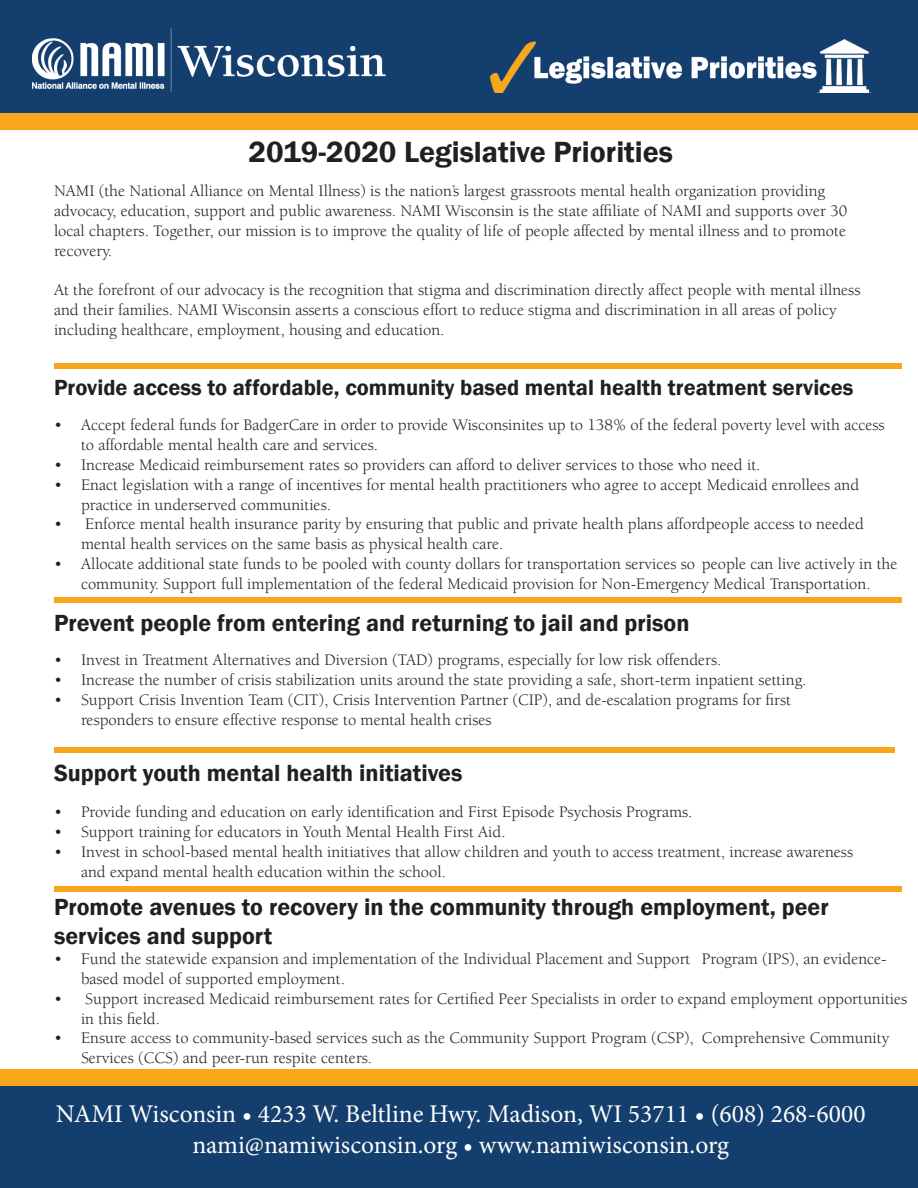
<style>
.page{position:relative;width:918px;height:1188px;background:#fff}
.page>*{position:absolute;margin:0;border:0;box-sizing:border-box;transform-origin:0 0}
.t1{font:600 30px "Franklin Gothic";color:#231f20}
.t2{font:25.5px/30.6px "Minion Pro";color:#fff;text-align:center}
.t3{font:600 24px/28.8px "Franklin Gothic";color:#231f20}
.t4{font:600 22.5px "Franklin Gothic";color:#231f20}
.t5{font:16.5px/19.8px "Berkeley Std";color:#231f20}
</style>
<div class="page">
<div style="left:0;top:0;width:918px;height:122px;background:#143e6e"></div>
<img style="left:32px;top:29px;width:353px;height:62px">
<div style="left:0;top:1069px;width:918px;height:119px;background:#143e6e"></div>
<img style="left:490px;top:39px;width:382px;height:54px">
<div style="left:54px;top:363px;width:848px;height:5px;background:#f6a71c"></div>
<div style="left:54px;top:597px;width:848px;height:6px;background:#f6a71c"></div>
<div style="left:54px;top:747px;width:841px;height:6px;background:#f6a71c"></div>
<div style="left:54px;top:887px;width:848px;height:5px;background:#f6a71c"></div>
<div style="left:0;top:1069px;width:918px;height:17px;background:#f6a71c"></div>
<div style="left:0;top:114px;width:918px;height:16px;background:#f6a71c"></div>
<p class="t1" style="left:249px;top:134px;width:426px">2019-2020 Legislative Priorities</p>
<p class="t5" style="left:54px;top:181px;width:795px">NAMI (the National Alliance on Mental Illness) is the nation’s largest grassroots mental health organization providing advocacy, education, support and public awareness. NAMI Wisconsin is the state affiliate of NAMI and supports over 30 local chapters. Together, our mission is to improve the quality of life of people affected by mental illness and to promote recovery.</p>
<p class="t5" style="left:54px;top:280px;width:808px">At the forefront of our advocacy is the recognition that stigma and discrimination directly affect people with mental illness and their families. NAMI Wisconsin asserts a conscious effort to reduce stigma and discrimination in all areas of policy including healthcare, employment, housing and education.</p>
<p class="t4" style="left:54px;top:374px;width:801px">Provide access to affordable, community based mental health treatment services</p>
<p class="t5" style="left:81px;top:416px;width:805px;text-indent:-27px">• Accept federal funds for BadgerCare in order to provide Wisconsinites up to 138% of the federal poverty level with access to affordable mental health care and services.</p>
<p class="t5" style="left:54px;top:455px;width:708px">• Increase Medicaid reimbursement rates so providers can afford to deliver services to those who need it.</p>
<p class="t5" style="left:81px;top:475px;width:780px;text-indent:-27px">• Enact legislation with a range of incentives for mental health practitioners who agree to accept Medicaid enrollees and practice in underserved communities.</p>
<p class="t5" style="left:81px;top:515px;width:784px;text-indent:-27px">• Enforce mental health insurance parity by ensuring that public and private health plans affordpeople access to needed mental health services on the same basis as physical health care.</p>
<p class="t5" style="left:54px;top:554px;width:845px;text-align:center">• Allocate additional state funds to be pooled with county dollars for transportation services so people can live actively in the community. Support full implementation of the federal Medicaid provision for Non-Emergency Medical Transportation.</p>
<p class="t3" style="left:54px;top:609px;width:637px">Prevent people from entering and returning to jail and prison</p>
<p class="t5" style="left:54px;top:651px;width:669px">• Invest in Treatment Alternatives and Diversion (TAD) programs, especially for low risk offenders.</p>
<p class="t5" style="left:54px;top:670px;width:754px">• Increase the number of crisis stabilization units around the state providing a safe, short-term inpatient setting.</p>
<p class="t5" style="left:81px;top:690px;width:712px;text-indent:-27px">• Support Crisis Invention Team (CIT), Crisis Intervention Partner (CIP), and de-escalation programs for first responders to ensure effective response to mental health crises</p>
<p class="t3" style="left:54px;top:759px;width:410px">Support youth mental health initiatives</p>
<p class="t5" style="left:54px;top:803px;width:640px">• Provide funding and education on early identification and First Episode Psychosis Programs.</p>
<p class="t5" style="left:54px;top:822px;width:453px">• Support training for educators in Youth Mental Health First Aid.</p>
<p class="t5" style="left:81px;top:842px;width:774px;text-indent:-27px">• Invest in school-based mental health initiatives that allow children and youth to access treatment, increase awareness and expand mental health education within the school.</p>
<p class="t3" style="left:54px;top:893px;width:776px">Promote avenues to recovery in the community through employment, peer services and support</p>
<p class="t5" style="left:81px;top:949px;width:807px;text-indent:-27px">• Fund the statewide expansion and implementation of the Individual Placement and Support Program (IPS), an evidence&shy;based model of supported employment.</p>
<p class="t5" style="left:81px;top:989px;width:828px;text-indent:-27px">• Support increased Medicaid reimbursement rates for Certified Peer Specialists in order to expand employment opportunities in this field.</p>
<p class="t5" style="left:81px;top:1029px;width:810px;text-indent:-27px">• Ensure access to community-based services such as the Community Support Program (CSP), Comprehensive Community<br>Services (CCS) and peer-run respite centers.</p>
<p class="t2" style="left:56px;top:1099px;width:811px">NAMI Wisconsin • 4233 W. Beltline Hwy. Madison, WI 53711 • (608) 268-6000 nami@namiwisconsin.org • www.namiwisconsin.org</p>
</div>
